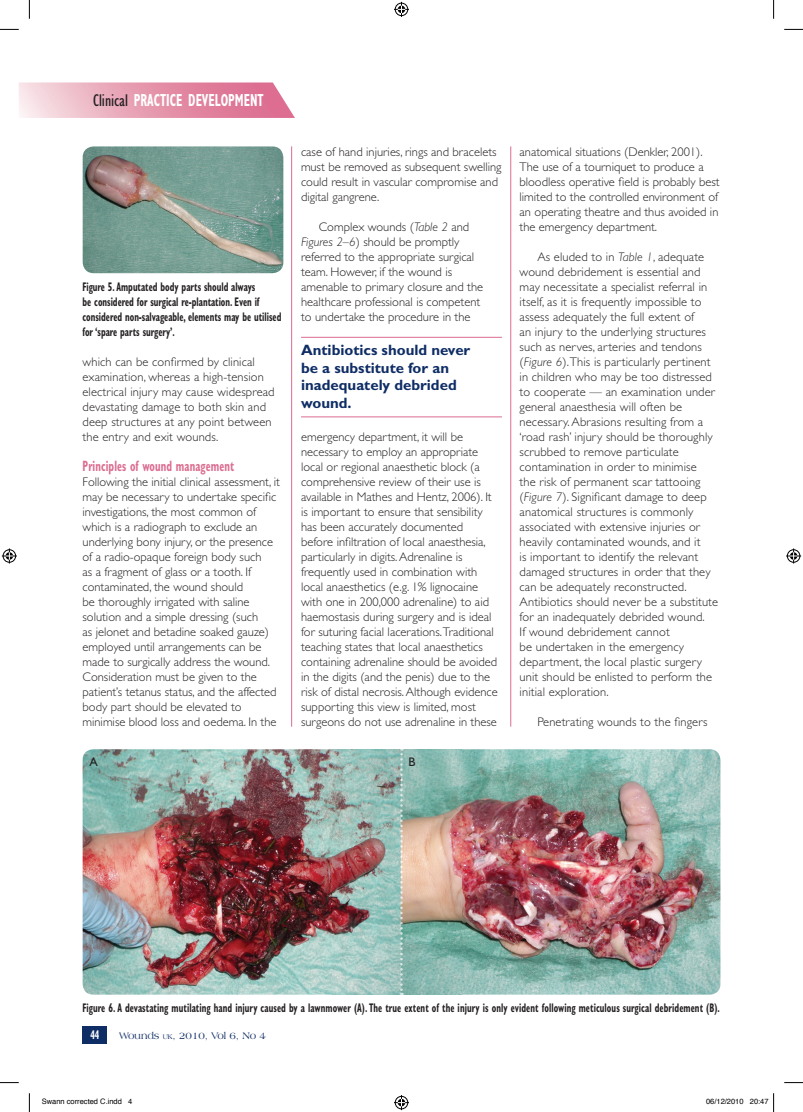
<style>
.page{position:relative;width:803px;height:1112px;background:#fff}
.page>*{position:absolute;margin:0;border:0;box-sizing:border-box;transform-origin:0 0}
.t1{font:700 condensed 17.5px "Gill Sans";color:#fff;scale:.7 1}
.Body_text{font:700 15px/17.5px "Gill Sans";color:#0f2d65}
.A_Header{font:700 condensed 15px "Gill Sans";letter-spacing:.01em;color:#dc6c90;scale:.7 1}
.Body_text-2{font:300 12.5px/15px "Gill Sans";letter-spacing:.01em;color:#231f20}
.First_para{font:300 12.5px/15px "Gill Sans";color:#231f20}
.t2{font:700 condensed 12.5px/15px "Gill Sans";color:#231f20;scale:.7 1}
.t3{font:700 condensed 12.5px "Gill Sans";color:#fff;scale:.7 1}
.Body_text-3{font:12.5px "Gill Sans";color:#231f20}
.t4{font:10px "Americana BT";color:#0f2d65}
.t5{font:7.5px "Helvetica";color:#000}
.s1{font-weight:400;color:#231f20}
.s2{font-style:italic}
.s3{font-size:7px}
</style>
<div class="page">
<div style="left:83px;top:1025px;width:24px;height:18px;background:#0f2d65"></div>
<svg style="left:19px;top:82px;width:276px;height:36px;background:#e8a3b6"></svg>
<hr style="left:510px;top:146px;width:1px;height:580px;background:#dc6c90">
<hr style="left:291px;top:146px;width:1px;height:580px;background:#dc6c90">
<hr style="left:301px;top:337px;width:201px;height:1px;background:#dc6c90">
<hr style="left:301px;top:416px;width:201px;height:1px;background:#dc6c90">
<img style="left:83px;top:146px;width:200px;height:127px">
<img style="left:83px;top:749px;width:637px;height:245px">
<img style="left:333px;top:749px;width:128px;height:245px">
<svg style="left:400px;top:749px;width:3px;height:245px"></svg>
<svg style="left:0;top:29px;width:19px;height:1px"></svg>
<svg style="left:784px;top:29px;width:19px;height:1px"></svg>
<svg style="left:0;top:1082px;width:19px;height:1px"></svg>
<svg style="left:784px;top:1082px;width:19px;height:1px"></svg>
<svg style="left:29px;top:0;width:1px;height:19px"></svg>
<svg style="left:29px;top:1093px;width:1px;height:18px"></svg>
<svg style="left:773px;top:0;width:1px;height:19px"></svg>
<svg style="left:394px;top:2px;width:15px;height:15px"></svg>
<svg style="left:394px;top:1095px;width:15px;height:14px"></svg>
<svg style="left:2px;top:548px;width:15px;height:15px"></svg>
<svg style="left:786px;top:548px;width:15px;height:15px"></svg>
<svg style="left:773px;top:1093px;width:1px;height:18px"></svg>
<p class="t1" style="left:93px;top:90px;width:245px"><span class="s1">Clinical</span> PRACTICE DEVELOPMENT</p>
<p class="t2" style="left:83px;top:279px;width:286px">Figure 5. Amputated body parts should always<br>be considered for surgical re-plantation. Even if considered non-salvageable, elements may be utilised for ‘spare parts surgery’.</p>
<p class="Body_text-2" style="left:83px;top:354px;width:194px">which can be confirmed by clinical examination, whereas a high-tension electrical injury may cause widespread devastating damage to both skin and deep structures at any point between the entry and exit wounds.</p>
<p class="A_Header" style="left:83px;top:457px;width:218px">Principles of wound management</p>
<p class="First_para" style="left:83px;top:474px;width:199px">Following the initial clinical assessment, it may be necessary to undertake specific investigations, the most common of which is a radiograph to exclude an underlying bony injury, or the presence of a radio-opaque foreign body such<br>as a fragment of glass or a tooth. If contaminated, the wound should<br>be thoroughly irrigated with saline solution and a simple dressing (such<br>as jelonet and betadine soaked gauze) employed until arrangements can be made to surgically address the wound.<br>Consideration must be given to the patient’s tetanus status, and the affected body part should be elevated to minimise blood loss and oedema. In the</p>
<p class="First_para" style="left:301px;top:144px;width:202px">case of hand injuries, rings and bracelets must be removed as subsequent swelling could result in vascular compromise and digital gangrene.</p>
<p class="Body_text-2" style="left:301px;top:219px;width:184px;text-indent:18px">Complex wounds (<span class="s2">Table 2</span> and <span class="s2">Figures 2–6</span>) should be promptly referred to the appropriate surgical team. However, if the wound is amenable to primary closure and the healthcare professional is competent to undertake the procedure in the</p>
<p class="Body_text" style="left:301px;top:341px;width:171px">Antibiotics should never be a substitute for an inadequately debrided wound.</p>
<p class="Body_text-2" style="left:301px;top:429px;width:198px">emergency department, it will be necessary to employ an appropriate local or regional anaesthetic block (a comprehensive review of their use is available in Mathes and Hentz, 2006). It is important to ensure that sensibility has been accurately documented before infiltration of local anaesthesia, particularly in digits. Adrenaline is frequently used in combination with local anaesthetics (e.g. 1% lignocaine with one in 200,000 adrenaline) to aid haemostasis during surgery and is ideal for suturing facial lacerations.Traditional teaching states that local anaesthetics containing adrenaline should be avoided in the digits (and the penis) due to the risk of distal necrosis. Although evidence supporting this view is limited, most surgeons do not use adrenaline in these</p>
<p class="Body_text-3" style="left:90px;top:754px;width:10px">A</p>
<p class="Body_text-3" style="left:409px;top:754px;width:9px">B</p>
<p class="Body_text-2" style="left:520px;top:144px;width:201px">anatomical situations (Denkler, 2001).<br>The use of a tourniquet to produce a bloodless operative field is probably best limited to the controlled environment of an operating theatre and thus avoided in the emergency department.</p>
<p class="Body_text-2" style="left:520px;top:249px;width:200px;text-indent:18px">As eluded to in <span class="s2">Table 1</span>, adequate wound debridement is essential and may necessitate a specialist referral in itself, as it is frequently impossible to assess adequately the full extent of<br>an injury to the underlying structures such as nerves, arteries and tendons (<span class="s2">Figure 6</span>). This is particularly pertinent in children who may be too distressed to cooperate — an examination under general anaesthesia will often be necessary. Abrasions resulting from a ‘road rash’ injury should be thoroughly scrubbed to remove particulate contamination in order to minimise<br>the risk of permanent scar tattooing (<span class="s2">Figure 7</span>). Significant damage to deep anatomical structures is commonly associated with extensive injuries or heavily contaminated wounds, and it<br>is important to identify the relevant damaged structures in order that they can be adequately reconstructed.<br>Antibiotics should never be a substitute for an inadequately debrided wound.<br>If wound debridement cannot<br>be undertaken in the emergency department, the local plastic surgery unit should be enlisted to perform the initial exploration.</p>
<p class="Body_text-2" style="left:537px;top:714px;width:172px">Penetrating wounds to the fingers</p>
<p class="t2" style="left:83px;top:999px;width:912px">Figure 6. A devastating mutilating hand injury caused by a lawnmower (A). The true extent of the injury is only evident following meticulous surgical debridement (B).</p>
<p class="t3" style="left:90px;top:1027px;width:15px">44</p>
<p class="t4" style="left:119px;top:1029px;width:148px">Wounds <span class="s3">uk</span>, 2010, Vol 6, No 4</p>
<p class="t5" style="left:42px;top:1095px;width:92px">Swann corrected C.indd 4</p>
<p class="t5" style="left:706px;top:1095px;width:64px">06/12/2010 20:47</p>
</div>
